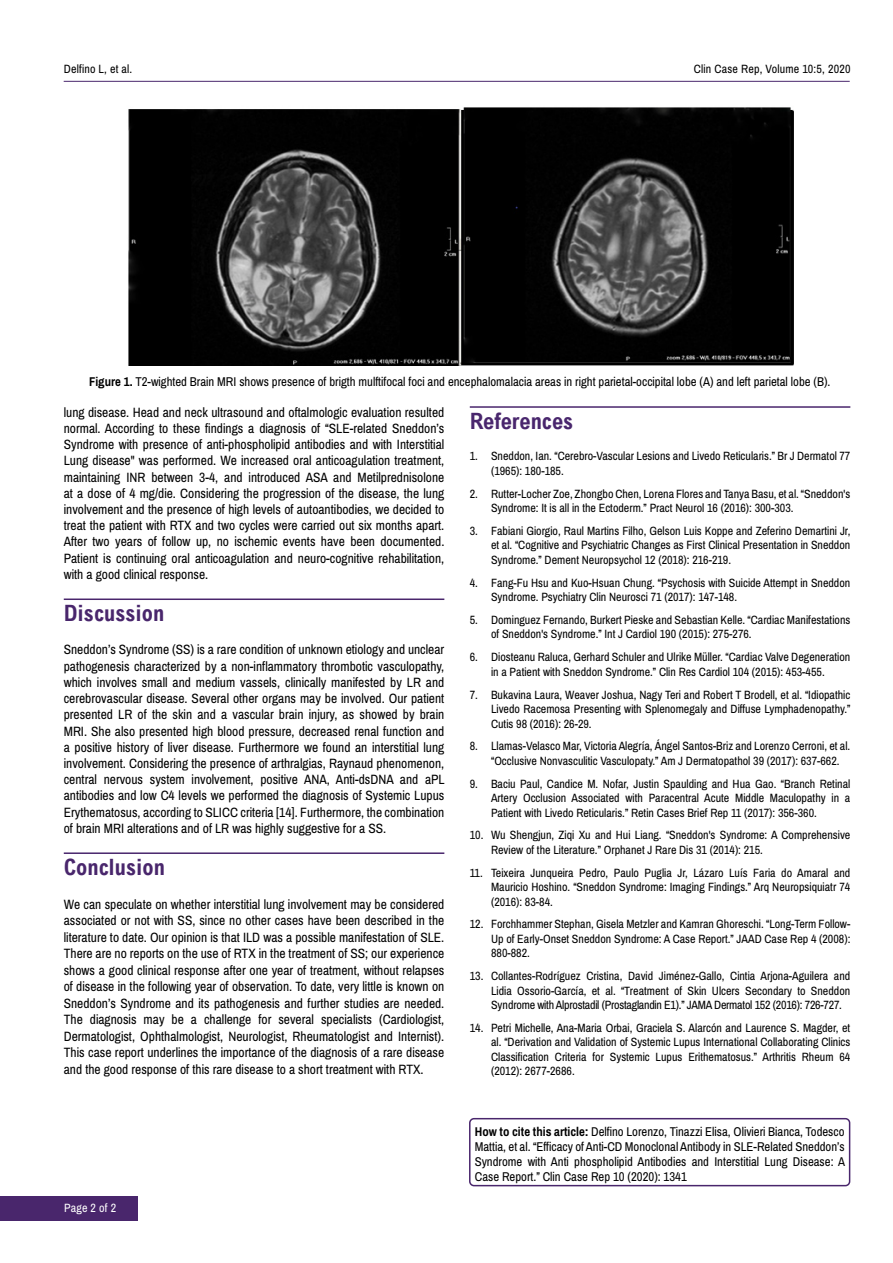
<style>
.page{position:relative;width:893px;height:1263px;background:#fff}
.page>*{position:absolute;margin:0;border:0;box-sizing:border-box;transform-origin:0 0}
.t1{font:700 condensed 22.5px "Arial";color:#49266c}
.t2{font:700 condensed 22.5px "Arial";color:#49266d}
.t3{font:13.5px/16.2px "Archivo Narrow";color:#000;text-align:justify}
.t4{font:12.75px/15px "Archivo Narrow";color:#000;text-align:justify}
.t5{font:12px/14.4px "Archivo Narrow";color:#000;text-align:justify}
.t6{font:12px "Archivo Narrow";letter-spacing:.015em;color:#fff}
.s1{font-weight:700}
</style>
<div class="page">
<hr style="left:64px;top:81px;width:786px;height:1px;background:#49266c">
<div style="left:0;top:1196px;width:137px;height:24px;background:#49266c"></div>
<hr style="left:64px;top:598px;width:380px;height:2px;background:#49266c">
<hr style="left:64px;top:852px;width:380px;height:2px;background:#49266c">
<hr style="left:470px;top:406px;width:380px;height:2px;background:#49266c">
<div style="left:469px;top:1118px;width:381px;height:68px;border:2px solid #49266c;border-radius:4px"></div>
<img style="left:128px;top:107px;width:665px;height:258px">
<p class="t5" style="left:64px;top:61px;width:70px">Delfino L, et al.</p>
<p class="t5" style="left:694px;top:61px;width:158px">Clin Case Rep, Volume 10:5, 2020</p>
<p class="t4" style="left:89px;top:374px;width:743px"><span class="s1">Figure 1.</span> T2-wighted Brain MRI shows presence of brigth mulftifocal foci and encephalomalacia areas in right parietal-occipital lobe (A) and left parietal lobe (B).</p>
<p class="t3" style="left:64px;top:404px;width:382px">lung disease. Head and neck ultrasound and oftalmologic evaluation resulted normal. According to these findings a diagnosis of “SLE-related Sneddon’s Syndrome with presence of anti-phospholipid antibodies and with Interstitial Lung disease" was performed. We increased oral anticoagulation treatment, maintaining INR between 3-4, and introduced ASA and Metilprednisolone at a dose of 4 mg/die. Considering the progression of the disease, the lung involvement and the presence of high levels of autoantibodies, we decided to treat the patient with RTX and two cycles were carried out six months apart.<br>After two years of follow up, no ischemic events have been documented.<br>Patient is continuing oral anticoagulation and neuro-cognitive rehabilitation, with a good clinical response.</p>
<h1 class="t1" style="left:64px;top:601px;width:102px">Discussion</h1>
<p class="t3" style="left:64px;top:642px;width:382px">Sneddon’s Syndrome (SS) is a rare condition of unknown etiology and unclear pathogenesis characterized by a non-inflammatory thrombotic vasculopathy, which involves small and medium vassels, clinically manifested by LR and cerebrovascular disease. Several other organs may be involved. Our patient presented LR of the skin and a vascular brain injury, as showed by brain MRI. She also presented high blood pressure, decreased renal function and a positive history of liver disease. Furthermore we found an interstitial lung involvement. Considering the presence of arthralgias, Raynaud phenomenon, central nervous system involvement, positive ANA, Anti-dsDNA and aPL antibodies and low C4 levels we performed the diagnosis of Systemic Lupus Erythematosus, according to SLICC criteria [14]. Furthermore, the combination of brain MRI alterations and of LR was highly suggestive for a SS.</p>
<h1 class="t1" style="left:64px;top:855px;width:103px">Conclusion</h1>
<p class="t3" style="left:64px;top:896px;width:382px">We can speculate on whether interstitial lung involvement may be considered associated or not with SS, since no other cases have been described in the literature to date. Our opinion is that ILD was a possible manifestation of SLE.<br>There are no reports on the use of RTX in the treatment of SS; our experience shows a good clinical response after one year of treatment, without relapses of disease in the following year of observation. To date, very little is known on Sneddon’s Syndrome and its pathogenesis and further studies are needed.<br>The diagnosis may be a challenge for several specialists (Cardiologist, Dermatologist, Ophthalmologist, Neurologist, Rheumatologist and Internist).<br>This case report underlines the importance of the diagnosis of a rare disease and the good response of this rare disease to a short treatment with RTX.</p>
<p class="t6" style="left:64px;top:1201px;width:54px">Page 2 of 2</p>
<h1 class="t2" style="left:470px;top:408px;width:105px">References</h1>
<p class="t5" style="left:491px;top:449px;width:361px;text-indent:-21px">1. Sneddon, Ian. “Cerebro-Vascular Lesions and Livedo Reticularis.” Br J Dermatol 77 (1965): 180-185.</p>
<p class="t5" style="left:491px;top:487px;width:361px;text-indent:-21px">2. Rutter-Locher Zoe, Zhongbo Chen, Lorena Flores and Tanya Basu, et al. “Sneddon's<br>Syndrome: It is all in the Ectoderm.” Pract Neurol 16 (2016): 300-303.</p>
<p class="t5" style="left:491px;top:524px;width:361px;text-indent:-21px">3. Fabiani Giorgio, Raul Martins Filho, Gelson Luis Koppe and Zeferino Demartini Jr, et al. “Cognitive and Psychiatric Changes as First Clinical Presentation in Sneddon Syndrome.” Dement Neuropsychol 12 (2018): 216-219.</p>
<p class="t5" style="left:491px;top:576px;width:361px;text-indent:-21px">4. Fang-Fu Hsu and Kuo-Hsuan Chung. “Psychosis with Suicide Attempt in Sneddon<br>Syndrome. Psychiatry Clin Neurosci 71 (2017): 147-148.</p>
<p class="t5" style="left:491px;top:613px;width:361px;text-indent:-21px">5. Dominguez Fernando, Burkert Pieske and Sebastian Kelle. “Cardiac Manifestations of Sneddon's Syndrome.” Int J Cardiol 190 (2015): 275-276.</p>
<p class="t5" style="left:470px;top:650px;width:382px;text-align:center">6. Diosteanu Raluca, Gerhard Schuler and Ulrike Müller. “Cardiac Valve Degeneration in a Patient with Sneddon Syndrome.” Clin Res Cardiol 104 (2015): 453-455.</p>
<p class="t5" style="left:491px;top:688px;width:361px;text-indent:-21px">7. Bukavina Laura, Weaver Joshua, Nagy Teri and Robert T Brodell, et al. “Idiopathic Livedo Racemosa Presenting with Splenomegaly and Diffuse Lymphadenopathy.” Cutis 98 (2016): 26-29.</p>
<p class="t5" style="left:491px;top:739px;width:361px;text-indent:-21px">8. Llamas-Velasco Mar, Victoria Alegría, Ángel Santos-Briz and Lorenzo Cerroni, et al. “Occlusive Nonvasculitic Vasculopaty.” Am J Dermatopathol 39 (2017): 637-662.</p>
<p class="t5" style="left:491px;top:777px;width:361px;text-indent:-21px">9. Baciu Paul, Candice M. Nofar, Justin Spaulding and Hua Gao. “Branch Retinal Artery Occlusion Associated with Paracentral Acute Middle Maculopathy in a Patient with Livedo Reticularis.” Retin Cases Brief Rep 11 (2017): 356-360.</p>
<p class="t5" style="left:491px;top:828px;width:361px;text-indent:-21px">10. Wu Shengjun, Ziqi Xu and Hui Liang. “Sneddon's Syndrome: A Comprehensive<br>Review of the Literature.” Orphanet J Rare Dis 31 (2014): 215.</p>
<p class="t5" style="left:491px;top:866px;width:361px;text-indent:-21px">11. Teixeira Junqueira Pedro, Paulo Puglia Jr, Lázaro Luís Faria do Amaral and Mauricio Hoshino. “Sneddon Syndrome: Imaging Findings.” Arq Neuropsiquiatr 74 (2016): 83-84.</p>
<p class="t5" style="left:491px;top:917px;width:361px;text-indent:-21px">12. Forchhammer Stephan, Gisela Metzler and Kamran Ghoreschi. “Long-Term Follow-Up of Early-Onset Sneddon Syndrome: A Case Report.” JAAD Case Rep 4 (2008):<br>880-882.</p>
<p class="t5" style="left:491px;top:969px;width:361px;text-indent:-21px">13. Collantes-Rodríguez Cristina, David Jiménez-Gallo, Cintia Arjona-Aguilera and Lidia Ossorio-García, et al. “Treatment of Skin Ulcers Secondary to Sneddon Syndrome with Alprostadil (Prostaglandin E1).” JAMA Dermatol 152 (2016): 726-727.</p>
<p class="t5" style="left:491px;top:1021px;width:361px;text-indent:-21px">14. Petri Michelle, Ana-Maria Orbai, Graciela S. Alarcón and Laurence S. Magder, et al. “Derivation and Validation of Systemic Lupus International Collaborating Clinics Classification Criteria for Systemic Lupus Erithematosus.” Arthritis Rheum 64 (2012): 2677-2686.</p>
<p class="t4" style="left:475px;top:1124px;width:372px"><span class="s1">How to cite this article:</span> Delfino Lorenzo, Tinazzi Elisa, Olivieri Bianca, Todesco Mattia, et al. “Efficacy of Anti-CD Monoclonal Antibody in SLE-Related Sneddon’s Syndrome with Anti phospholipid Antibodies and Interstitial Lung Disease: A Case Report.” Clin Case Rep 10 (2020): 1341</p>
</div>
